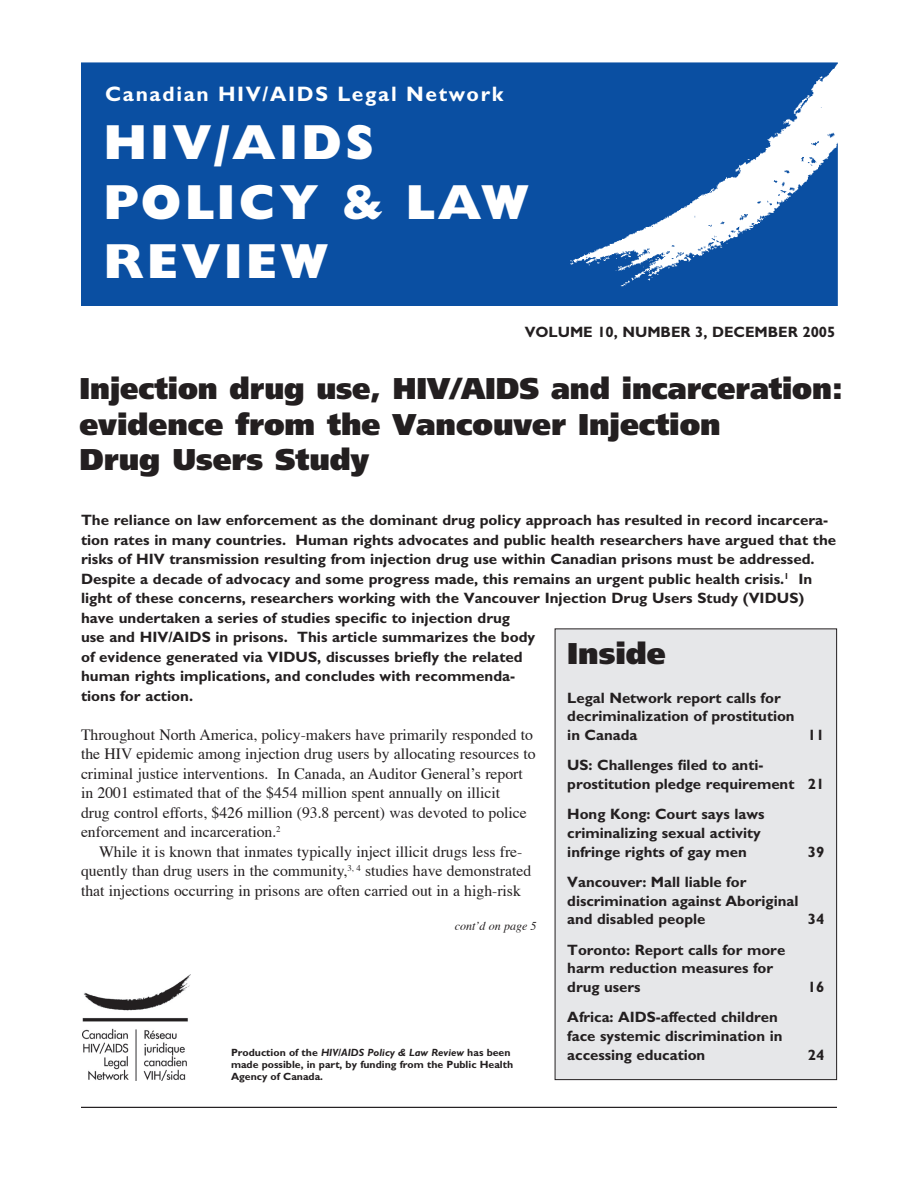
<style>
.page{position:relative;width:918px;height:1188px;background:#fff}
.page>*{position:absolute;margin:0;border:0;box-sizing:border-box;transform-origin:0 0}
.t1{font:800 49.5px "Gill Sans";letter-spacing:.06em;color:#fff}
.t2{font:900 30px/35.4px "Frutiger";letter-spacing:-.005em;color:#231f20}
.t3{font:700 21px "Gill Sans";letter-spacing:.08em;color:#fff}
.t4{font:15.75px/19.5px "Times";color:#231f20}
.t5{font:700 15px/18.6px "Gill Sans";color:#231f20}
.t6{font:italic 12px "Times";color:#231f20}
.t7{font:700 10.5px/12px "Gill Sans";color:#231f20}
.s1{font-style:italic}
</style>
<div class="page">
<img style="left:81px;top:62px;width:757px;height:244px">
<div style="left:90px;top:69px;width:467px;height:226px;background:#0a4fa2"></div>
<div style="left:89px;top:68px;width:468px;height:228px;border:2px solid #0a4fa2"></div>
<div style="left:540px;top:81px;width:206px;height:40px;background:#0a4fa2"></div>
<div style="left:539px;top:80px;width:207px;height:42px;border:2px solid #0a4fa2"></div>
<img style="left:83px;top:974px;width:107px;height:107px">
<hr style="left:81px;top:1107px;width:756px;height:1px;background:#231f20">
<div style="left:555px;top:629px;width:282px;height:451px;background:#e6e7e9"></div>
<div style="left:555px;top:628px;width:282px;height:452px;border:1px solid #231f20"></div>
<h3 class="t3" style="left:105px;top:81px;width:400px">Canadian HIV/AIDS Legal Network</h3>
<h1 class="t1" style="left:104px;top:114px;width:272px">HIV/AIDS</h1>
<h1 class="t1" style="left:104px;top:174px;width:427px">POLICY &amp; LAW</h1>
<h1 class="t1" style="left:104px;top:232px;width:227px">REVIEW</h1>
<p class="t5" style="left:525px;top:322px;width:312px">VOLUME 10, NUMBER 3, DECEMBER 2005</p>
<h2 class="t2" style="left:80px;top:371px;width:765px">Injection drug use, HIV/AIDS and incarceration: evidence from the Vancouver Injection<br>Drug Users Study</h2>
<p class="t5" style="left:81px;top:510px;width:757px;line-height:19.5px">The reliance on law enforcement as the dominant drug policy approach has resulted in record incarcera&shy;tion rates in many countries. Human rights advocates and public health researchers have argued that the risks of HIV transmission resulting from injection drug use within Canadian prisons must be addressed.<br>Despite a decade of advocacy and some progress made, this remains an urgent public health crisis.<sup>1</sup> In light of these concerns, researchers working with the Vancouver Injection Drug Users Study (VIDUS) have undertaken a series of studies specific to injection drug<br>use and HIV/AIDS in prisons. This article summarizes the body<br>of evidence generated via VIDUS, discusses briefly the related<br>human rights implications, and concludes with recommenda-<br>tions for action.</p>
<h2 class="t2" style="left:567px;top:636px;width:100px">Inside</h2>
<p class="t5" style="left:567px;top:688px;width:229px">Legal Network report calls for decriminalization of prostitution in Canada</p>
<p class="t4" style="left:81px;top:723px;width:456px">Throughout North America, policy-makers have primarily responded to the HIV epidemic among injection drug users by allocating resources to criminal justice interventions. In Canada, an Auditor General’s report in 2001 estimated that of the $454 million spent annually on illicit<br>drug control efforts, $426 million (93.8 percent) was devoted to police enforcement and incarceration.<sup>2</sup></p>
<p class="t4" style="left:81px;top:840px;width:452px;text-indent:18px">While it is known that inmates typically inject illicit drugs less fre&shy;quently than drug users in the community,<sup>3,</sup> <sup>4</sup> studies have demonstrated that injections occurring in prisons are often carried out in a high-risk</p>
<p class="t6" style="left:455px;top:915px;width:83px">cont’d on page 5</p>
<p class="t5" style="left:808px;top:725px;width:18px">11</p>
<p class="t5" style="left:567px;top:756px;width:259px">US: Challenges filed to anti&shy;prostitution pledge requirement 21</p>
<p class="t5" style="left:567px;top:805px;width:199px">Hong Kong: Court says laws criminalizing sexual activity infringe rights of gay men</p>
<p class="t5" style="left:808px;top:842px;width:18px">39</p>
<p class="t5" style="left:567px;top:873px;width:233px">Vancouver: Mall liable for discrimination against Aboriginal and disabled people</p>
<p class="t5" style="left:808px;top:910px;width:18px">34</p>
<p class="t7" style="left:231px;top:1047px;width:284px">Production of the <span class="s1">HIV/AIDS Policy &amp; Law Review</span> has been made possible, in part, by funding from the Public Health<br>Agency of Canada.</p>
<p class="t5" style="left:567px;top:940px;width:219px">Toronto: Report calls for more harm reduction measures for drug users</p>
<p class="t5" style="left:567px;top:1008px;width:217px">Africa: AIDS-affected children face systemic discrimination in accessing education</p>
<p class="t5" style="left:808px;top:978px;width:18px">16</p>
<p class="t5" style="left:808px;top:1045px;width:18px">24</p>
</div>
